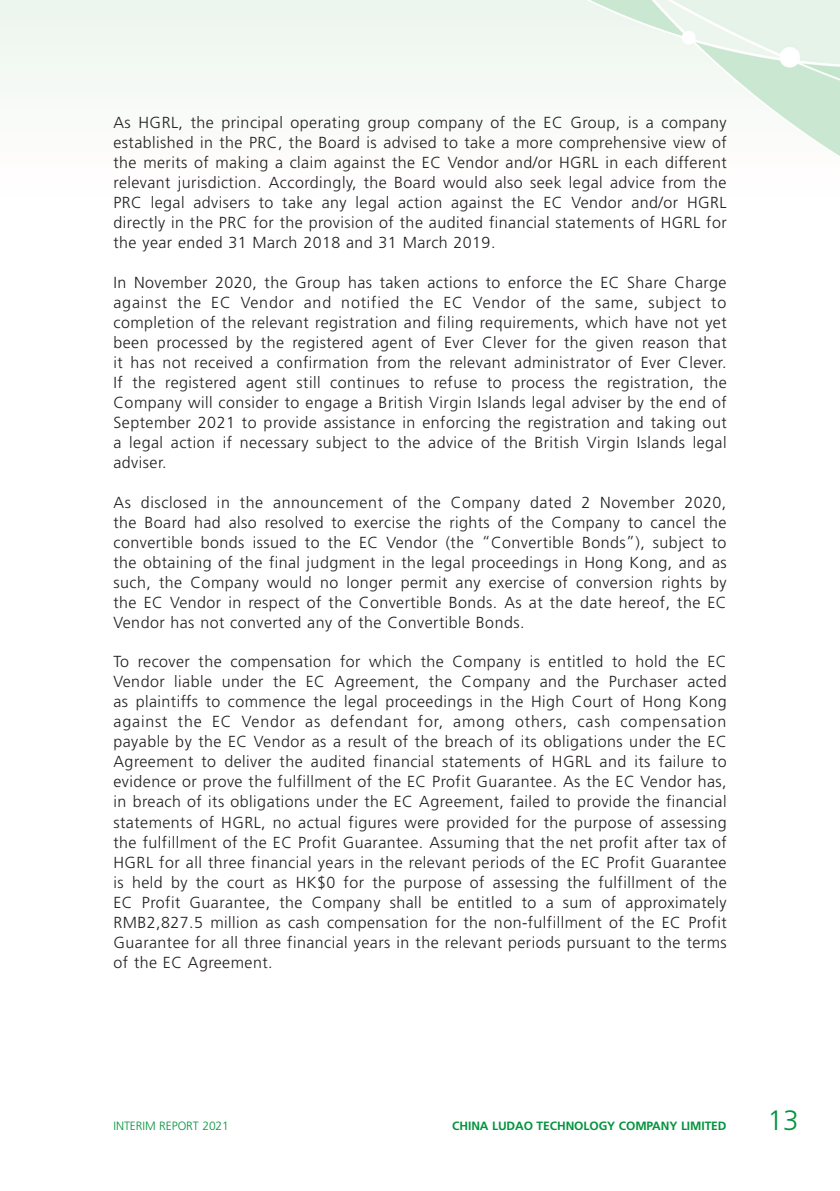
<style>
.page{position:relative;width:840px;height:1191px;background:#fff}
.page>*{position:absolute;margin:0;border:0;box-sizing:border-box;transform-origin:0 0}
.t1{font:300 28px "Frutiger LT Std";color:#00943d}
.t2{font:300 16px/20px "Frutiger LT Std";letter-spacing:.03em;color:#231f20;text-align:justify}
.t3{font:700 12px "Frutiger LT Std";letter-spacing:-.005em;color:#00943d}
.t4{font:300 12px "Frutiger LT Std";letter-spacing:-.005em;color:#00943d}
</style>
<div class="page">
<img style="left:0;top:0;width:839px;height:156px">
<p class="t2" style="left:113px;top:112px;width:614px">As HGRL, the principal operating group company of the EC Group, is a company established in the PRC, the Board is advised to take a more comprehensive view of the merits of making a claim against the EC Vendor and/or HGRL in each different relevant jurisdiction. Accordingly, the Board would also seek legal advice from the PRC legal advisers to take any legal action against the EC Vendor and/or HGRL directly in the PRC for the provision of the audited financial statements of HGRL for the year ended 31 March 2018 and 31 March 2019.</p>
<p class="t2" style="left:113px;top:272px;width:614px">In November 2020, the Group has taken actions to enforce the EC Share Charge against the EC Vendor and notified the EC Vendor of the same, subject to completion of the relevant registration and filing requirements, which have not yet been processed by the registered agent of Ever Clever for the given reason that it has not received a confirmation from the relevant administrator of Ever Clever.<br>If the registered agent still continues to refuse to process the registration, the Company will consider to engage a British Virgin Islands legal adviser by the end of September 2021 to provide assistance in enforcing the registration and taking out a legal action if necessary subject to the advice of the British Virgin Islands legal adviser.</p>
<p class="t2" style="left:113px;top:492px;width:614px">As disclosed in the announcement of the Company dated 2 November 2020, the Board had also resolved to exercise the rights of the Company to cancel the convertible bonds issued to the EC Vendor (the “Convertible Bonds”), subject to the obtaining of the final judgment in the legal proceedings in Hong Kong, and as such, the Company would no longer permit any exercise of conversion rights by the EC Vendor in respect of the Convertible Bonds. As at the date hereof, the EC Vendor has not converted any of the Convertible Bonds.</p>
<p class="t2" style="left:113px;top:652px;width:614px">To recover the compensation for which the Company is entitled to hold the EC Vendor liable under the EC Agreement, the Company and the Purchaser acted as plaintiffs to commence the legal proceedings in the High Court of Hong Kong against the EC Vendor as defendant for, among others, cash compensation payable by the EC Vendor as a result of the breach of its obligations under the EC Agreement to deliver the audited financial statements of HGRL and its failure to evidence or prove the fulfillment of the EC Profit Guarantee. As the EC Vendor has, in breach of its obligations under the EC Agreement, failed to provide the financial statements of HGRL, no actual figures were provided for the purpose of assessing the fulfillment of the EC Profit Guarantee. Assuming that the net profit after tax of HGRL for all three financial years in the relevant periods of the EC Profit Guarantee is held by the court as HK$0 for the purpose of assessing the fulfillment of the EC Profit Guarantee, the Company shall be entitled to a sum of approximately RMB2,827.5 million as cash compensation for the non-fulfillment of the EC Profit Guarantee for all three financial years in the relevant periods pursuant to the terms of the EC Agreement.</p>
<p class="t4" style="left:113px;top:1119px;width:117px">INTERIM REPORT 2021</p>
<p class="t3" style="left:452px;top:1118px;width:276px">CHINA LUDAO TECHNOLOGY COMPANY LIMITED</p>
<h1 class="t1" style="left:767px;top:1104px;width:33px">13</h1>
</div>
